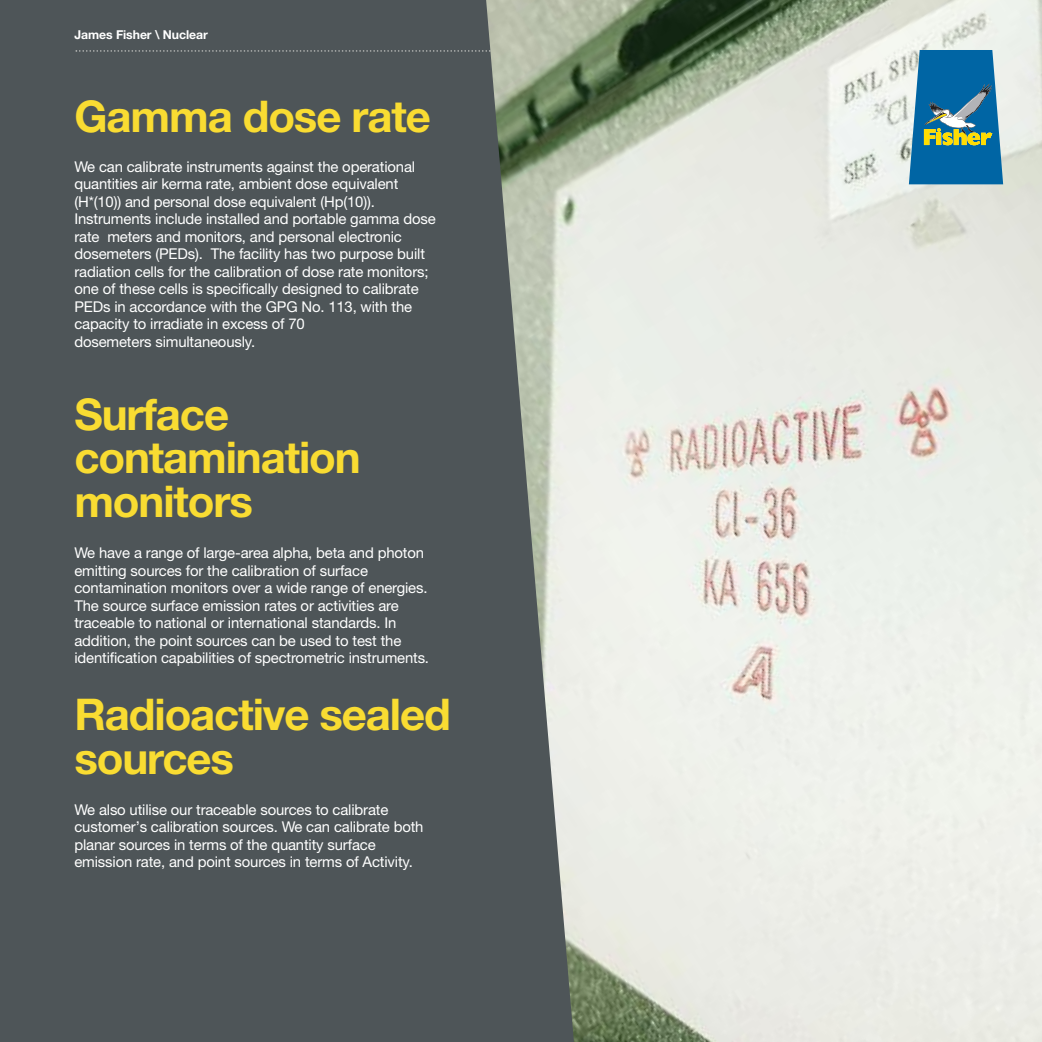
<style>
.page{position:relative;width:1042px;height:1042px;background:#4e5558}
.page>*{position:absolute;margin:0;border:0;box-sizing:border-box;transform-origin:0 0}
.t1{font:700 43.75px/43.8px "Helvetica Neue";letter-spacing:-.025em;color:#f9dc32}
.t2{font:14.88px/17.5px "Helvetica Neue";letter-spacing:-.01em;color:#fff}
.t3{font:700 12.25px "Helvetica Neue";letter-spacing:-.005em;color:#fff}
</style>
<div class="page">
<svg style="left:75px;top:50px;width:409px;height:2px"></svg>
<img style="left:485px;top:0;width:557px;height:1042px">
<svg style="left:909px;top:50px;width:94px;height:134px;background:#3580a3"></svg>
<p class="t3" style="left:74px;top:30px;width:135px">James Fisher \ Nuclear</p>
<h1 class="t1" style="left:74px;top:98px;width:358px">Gamma dose rate</h1>
<p class="t2" style="left:74px;top:159px;width:363px">We can calibrate instruments against the operational quantities air kerma rate, ambient dose equivalent (H*(10)) and personal dose equivalent (Hp(10)).<br>Instruments include installed and portable gamma dose rate meters and monitors, and personal electronic dosemeters (PEDs). The facility has two purpose built radiation cells for the calibration of dose rate monitors; one of these cells is specifically designed to calibrate PEDs in accordance with the GPG No. 113, with the capacity to irradiate in excess of 70<br>dosemeters simultaneously.</p>
<h1 class="t1" style="left:74px;top:396px;width:288px">Surface contamination monitors</h1>
<p class="t2" style="left:74px;top:546px;width:356px">We have a range of large-area alpha, beta and photon emitting sources for the calibration of surface contamination monitors over a wide range of energies.<br>The source surface emission rates or activities are traceable to national or international standards. In addition, the point sources can be used to test the identification capabilities of spectrometric instruments.</p>
<h1 class="t1" style="left:74px;top:697px;width:378px">Radioactive sealed sources</h1>
<p class="t2" style="left:74px;top:802px;width:351px">We also utilise our traceable sources to calibrate customer’s calibration sources. We can calibrate both planar sources in terms of the quantity surface emission rate, and point sources in terms of Activity.</p>
</div>
